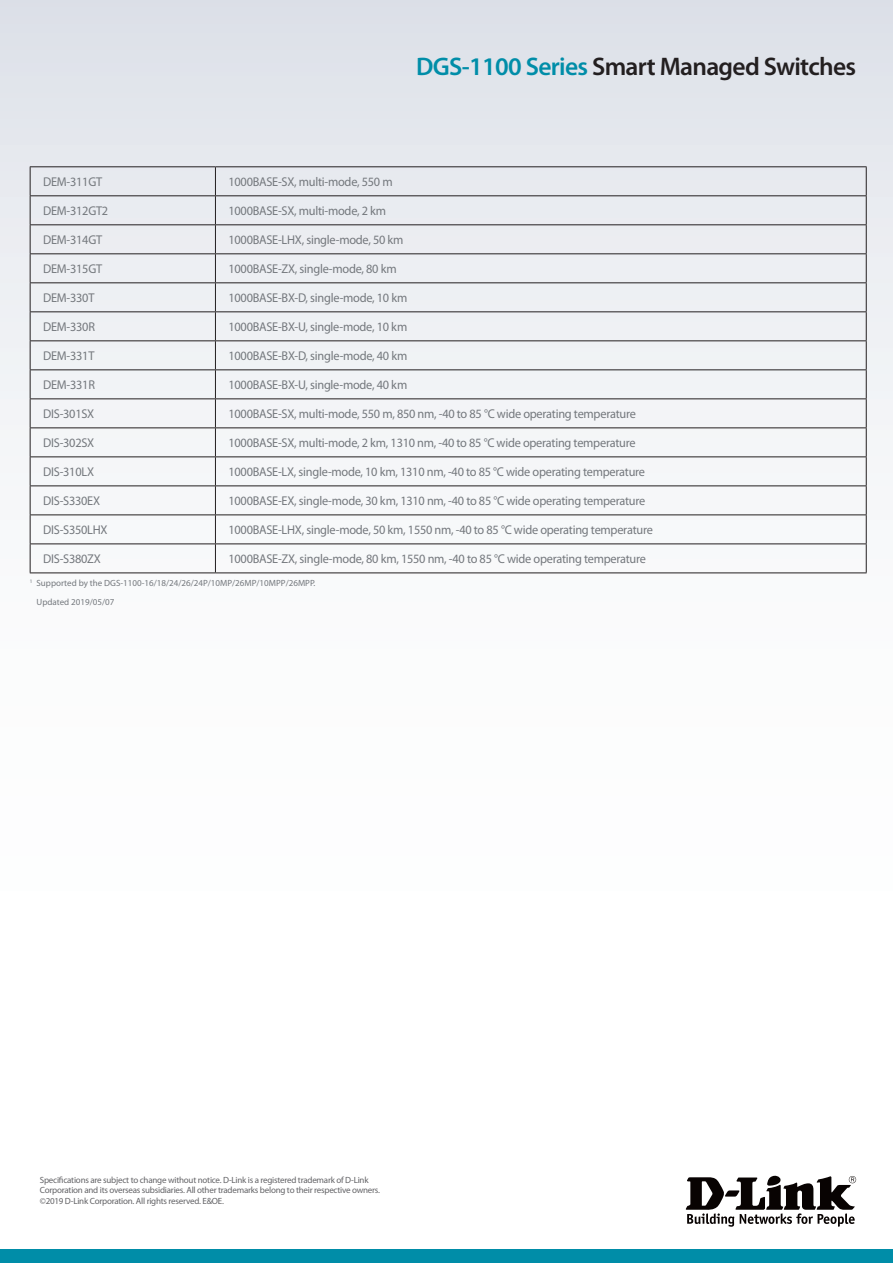
<style>
.page{position:relative;width:893px;height:1263px;background:#fff}
.page>*{position:absolute;margin:0;border:0;box-sizing:border-box;transform-origin:0 0}
.t1{font:600 25.5px "Myriad Pro";letter-spacing:-.025em;color:#231f20}
.t2{font:12.75px "Myriad Pro";letter-spacing:-.02em;color:#74787d}
.t3{font:9px/10.8px "Myriad Pro";letter-spacing:-.025em;color:#636366}
.t4{font:9px/19.5px "Myriad Pro";color:#74787d}
.s1{color:#008da8}
</style>
<div class="page">
<div style="left:0;top:0;width:893px;height:1084px;background:linear-gradient(to bottom,#e1e4ea,#fff)"></div>
<div style="left:0;top:1249px;width:893px;height:14px;background:#008da8"></div>
<svg style="left:686px;top:1176px;width:170px;height:51px"></svg>
<svg style="left:866px;top:167px;width:1px;height:405px"></svg>
<hr style="left:30px;top:572px;width:185px;height:1px;background:#231f20">
<hr style="left:215px;top:572px;width:652px;height:1px;background:#231f20">
<hr style="left:30px;top:166px;width:185px;height:1px;background:#231f20">
<hr style="left:30px;top:195px;width:185px;height:1px;background:#231f20">
<hr style="left:30px;top:224px;width:185px;height:1px;background:#231f20">
<hr style="left:30px;top:253px;width:185px;height:1px;background:#231f20">
<hr style="left:30px;top:282px;width:185px;height:1px;background:#231f20">
<hr style="left:30px;top:311px;width:185px;height:1px;background:#231f20">
<hr style="left:30px;top:340px;width:185px;height:1px;background:#231f20">
<hr style="left:30px;top:369px;width:185px;height:1px;background:#231f20">
<hr style="left:30px;top:398px;width:185px;height:1px;background:#231f20">
<hr style="left:30px;top:427px;width:185px;height:1px;background:#231f20">
<hr style="left:30px;top:456px;width:185px;height:1px;background:#231f20">
<hr style="left:30px;top:485px;width:185px;height:1px;background:#231f20">
<hr style="left:30px;top:514px;width:185px;height:1px;background:#231f20">
<hr style="left:30px;top:543px;width:185px;height:1px;background:#231f20">
<svg style="left:30px;top:167px;width:1px;height:405px"></svg>
<hr style="left:215px;top:166px;width:652px;height:1px;background:#231f20">
<hr style="left:215px;top:195px;width:652px;height:1px;background:#231f20">
<hr style="left:215px;top:224px;width:652px;height:1px;background:#231f20">
<hr style="left:215px;top:253px;width:652px;height:1px;background:#231f20">
<hr style="left:215px;top:282px;width:652px;height:1px;background:#231f20">
<hr style="left:215px;top:311px;width:652px;height:1px;background:#231f20">
<hr style="left:215px;top:340px;width:652px;height:1px;background:#231f20">
<hr style="left:215px;top:369px;width:652px;height:1px;background:#231f20">
<hr style="left:215px;top:398px;width:652px;height:1px;background:#231f20">
<hr style="left:215px;top:427px;width:652px;height:1px;background:#231f20">
<hr style="left:215px;top:456px;width:652px;height:1px;background:#231f20">
<hr style="left:215px;top:485px;width:652px;height:1px;background:#231f20">
<hr style="left:215px;top:514px;width:652px;height:1px;background:#231f20">
<hr style="left:215px;top:543px;width:652px;height:1px;background:#231f20">
<svg style="left:215px;top:167px;width:1px;height:405px"></svg>
<h1 class="t1" style="left:416px;top:51px;width:442px"><span class="s1">DGS-1100 Series</span> Smart Managed Switches</h1>
<p class="t2" style="left:43px;top:174px;width:61px">DEM-311GT</p>
<p class="t2" style="left:228px;top:174px;width:166px">1000BASE-SX, multi-mode, 550 m</p>
<p class="t2" style="left:43px;top:203px;width:67px">DEM-312GT2</p>
<p class="t2" style="left:228px;top:203px;width:159px">1000BASE-SX, multi-mode, 2 km</p>
<p class="t2" style="left:43px;top:232px;width:61px">DEM-314GT</p>
<p class="t2" style="left:228px;top:232px;width:177px">1000BASE-LHX, single-mode, 50 km</p>
<p class="t2" style="left:43px;top:261px;width:61px">DEM-315GT</p>
<p class="t2" style="left:228px;top:261px;width:170px">1000BASE-ZX, single-mode, 80 km</p>
<p class="t2" style="left:43px;top:290px;width:53px">DEM-330T</p>
<p class="t2" style="left:228px;top:290px;width:180px">1000BASE-BX-D, single-mode, 10 km</p>
<p class="t2" style="left:43px;top:319px;width:53px">DEM-330R</p>
<p class="t2" style="left:228px;top:319px;width:180px">1000BASE-BX-U, single-mode, 10 km</p>
<p class="t2" style="left:43px;top:348px;width:53px">DEM-331T</p>
<p class="t2" style="left:228px;top:348px;width:180px">1000BASE-BX-D, single-mode, 40 km</p>
<p class="t2" style="left:43px;top:377px;width:53px">DEM-331R</p>
<p class="t2" style="left:228px;top:377px;width:180px">1000BASE-BX-U, single-mode, 40 km</p>
<p class="t2" style="left:43px;top:406px;width:53px">DIS-301SX</p>
<p class="t2" style="left:228px;top:406px;width:409px">1000BASE-SX, multi-mode, 550 m, 850 nm, -40 to 85 °C wide operating temperature</p>
<p class="t2" style="left:43px;top:435px;width:53px">DIS-302SX</p>
<p class="t2" style="left:228px;top:435px;width:409px">1000BASE-SX, multi-mode, 2 km, 1310 nm, -40 to 85 °C wide operating temperature</p>
<p class="t2" style="left:43px;top:464px;width:52px">DIS-310LX</p>
<p class="t2" style="left:228px;top:464px;width:418px">1000BASE-LX, single-mode, 10 km, 1310 nm, -40 to 85 °C wide operating temperature</p>
<p class="t2" style="left:43px;top:493px;width:58px">DIS-S330EX</p>
<p class="t2" style="left:228px;top:493px;width:418px">1000BASE-EX, single-mode, 30 km, 1310 nm, -40 to 85 °C wide operating temperature</p>
<p class="t2" style="left:43px;top:522px;width:66px">DIS-S350LHX</p>
<p class="t2" style="left:228px;top:522px;width:426px">1000BASE-LHX, single-mode, 50 km, 1550 nm, -40 to 85 °C wide operating temperature</p>
<p class="t2" style="left:43px;top:551px;width:59px">DIS-S380ZX</p>
<p class="t2" style="left:228px;top:551px;width:419px">1000BASE-ZX, single-mode, 80 km, 1550 nm, -40 to 85 °C wide operating temperature</p>
<p class="t4" style="left:37px;top:573px;width:280px;text-indent:-7px"><sup>1</sup> Supported by the DGS-1100-16/18/24/26/24P/10MP/26MP/10MPP/26MPP.<br>Updated 2019/05/07</p>
<p class="t3" style="left:40px;top:1174px;width:342px">Specifications are subject to change without notice. D-Link is a registered trademark of D-Link<br>Corporation and its overseas subsidiaries. All other trademarks belong to their respective owners. ©2019 D-Link Corporation. All rights reserved. E&amp;OE.</p>
</div>
